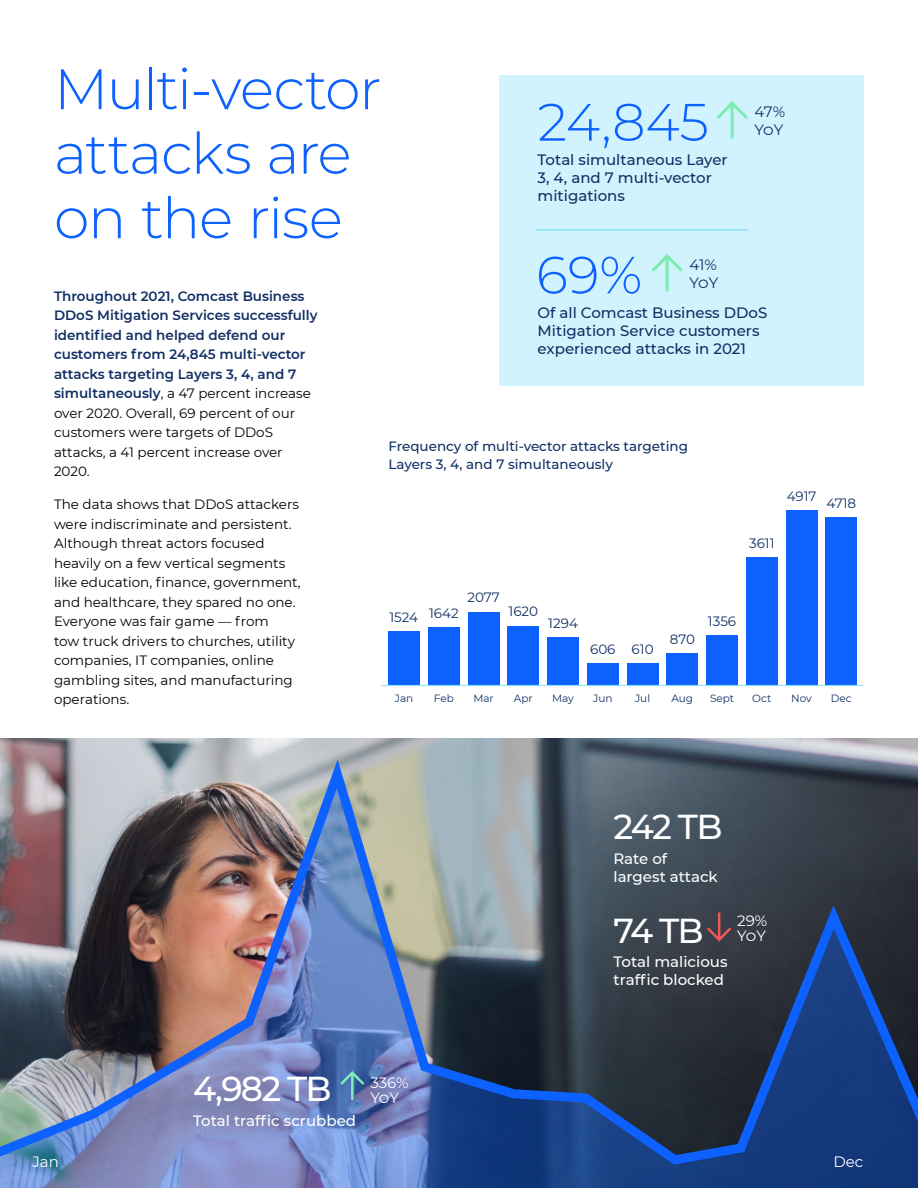
<style>
.page{position:relative;width:918px;height:1188px;background:#fff}
.page>*{position:absolute;margin:0;border:0;box-sizing:border-box;transform-origin:0 0}
.t1{font:300 57px/64.5px "Montserrat";letter-spacing:-.025em;color:#0d62ff}
.t2{font:300 52.5px "Montserrat";color:#0d62ff}
.t3{font:500 34.5px "Montserrat";letter-spacing:-.05em;color:#fff}
.t4{font:500 15px/18px "Montserrat";color:#112f64}
.t5{font:500 15px/18px "Montserrat";color:#fff}
.t6{font:15px/15px "Montserrat";color:#fff}
.t7{font:15px/18px "Montserrat";letter-spacing:-.055em;color:#112f64}
.t8{font:13.5px/19.5px "Montserrat";color:#000}
.t9{font:600 13.5px/19.5px "Montserrat";color:#112f64}
.t10{font:500 13.5px/18px "Montserrat";color:#112f64}
.t11{font:13.5px "Montserrat";color:#112f64}
.t12{font:10.5px "Montserrat";color:#112f64}
.s1{font-weight:400;color:#000}
</style>
<div class="page">
<img style="left:0;top:745px;width:918px;height:443px">
<svg style="left:340px;top:1071px;width:24px;height:29px"></svg>
<svg style="left:707px;top:912px;width:24px;height:29px"></svg>
<div style="left:499px;top:76px;width:365px;height:310px;background:#d1f3fd"></div>
<hr style="left:535px;top:229px;width:213px;height:2px;background:#8be1fa">
<svg style="left:717px;top:101px;width:30px;height:38px"></svg>
<svg style="left:652px;top:254px;width:30px;height:38px"></svg>
<div style="left:826px;top:517px;width:31px;height:168px;background:#0d62ff"></div>
<div style="left:786px;top:510px;width:31px;height:175px;background:#0d62ff"></div>
<div style="left:746px;top:557px;width:32px;height:128px;background:#0d62ff"></div>
<div style="left:706px;top:635px;width:32px;height:50px;background:#0d62ff"></div>
<div style="left:667px;top:653px;width:31px;height:32px;background:#0d62ff"></div>
<div style="left:627px;top:663px;width:31px;height:22px;background:#0d62ff"></div>
<div style="left:587px;top:663px;width:32px;height:22px;background:#0d62ff"></div>
<div style="left:388px;top:631px;width:32px;height:54px;background:#0d62ff"></div>
<div style="left:428px;top:627px;width:32px;height:58px;background:#0d62ff"></div>
<div style="left:468px;top:612px;width:31px;height:73px;background:#0d62ff"></div>
<div style="left:508px;top:626px;width:31px;height:59px;background:#0d62ff"></div>
<div style="left:547px;top:637px;width:32px;height:48px;background:#0d62ff"></div>
<hr style="left:381px;top:685px;width:483px;height:1px;background:#8be1fa">
<h1 class="t1" style="left:54px;top:55px;width:329px">Multi-vector attacks are on the rise</h1>
<p class="t9" style="left:54px;top:286px;width:265px">Throughout 2021, Comcast Business<br>DDoS Mitigation Services successfully identified and helped defend our customers from 24,845 multi-vector attacks targeting Layers 3, 4, and 7 simultaneously<span class="s1">, a 47 percent increase over 2020. Overall, 69 percent of our customers were targets of DDoS attacks, a 41 percent increase over<br>2020.</span></p>
<p class="t8" style="left:54px;top:494px;width:248px">The data shows that DDoS attackers were indiscriminate and persistent.<br>Although threat actors focused heavily on a few vertical segments like education, finance, government, and healthcare, they spared no one.<br>Everyone was fair game — from<br>tow truck drivers to churches, utility companies, IT companies, online gambling sites, and manufacturing operations.</p>
<h2 class="t2" style="left:538px;top:86px;width:173px">24,845</h2>
<p class="t4" style="left:538px;top:150px;width:192px">Total simultaneous Layer<br>3, 4, and 7 multi-vector mitigations</p>
<p class="t7" style="left:755px;top:102px;width:32px">47%<br>YoY</p>
<h2 class="t2" style="left:536px;top:239px;width:108px">69%</h2>
<p class="t4" style="left:538px;top:303px;width:231px">Of all Comcast Business DDoS<br>Mitigation Service customers experienced attacks in 2021</p>
<p class="t7" style="left:690px;top:255px;width:30px">41%<br>YoY</p>
<p class="t10" style="left:388px;top:436px;width:301px">Frequency of multi-vector attacks targeting<br>Layers 3, 4, and 7 simultaneously</p>
<p class="t11" style="left:749px;top:534px;width:27px">3611</p>
<p class="t11" style="left:787px;top:487px;width:31px">4917</p>
<p class="t11" style="left:826px;top:494px;width:31px">4718</p>
<p class="t11" style="left:389px;top:606px;width:71px">1524 1642</p>
<p class="t11" style="left:467px;top:588px;width:34px">2077</p>
<p class="t11" style="left:509px;top:602px;width:31px">1620</p>
<p class="t11" style="left:548px;top:614px;width:31px">1294</p>
<p class="t11" style="left:590px;top:640px;width:65px">606 610</p>
<p class="t11" style="left:670px;top:630px;width:27px">870</p>
<p class="t11" style="left:708px;top:612px;width:30px">1356</p>
<p class="t12" style="left:395px;top:691px;width:20px">Jan</p>
<p class="t12" style="left:434px;top:691px;width:21px">Feb</p>
<p class="t12" style="left:473px;top:691px;width:22px">Mar</p>
<p class="t12" style="left:514px;top:691px;width:20px">Apr</p>
<p class="t12" style="left:552px;top:691px;width:23px">May</p>
<p class="t12" style="left:593px;top:691px;width:21px">Jun</p>
<p class="t12" style="left:635px;top:691px;width:17px">Jul</p>
<p class="t12" style="left:672px;top:691px;width:23px">Aug</p>
<p class="t12" style="left:710px;top:691px;width:26px">Sept</p>
<p class="t12" style="left:752px;top:691px;width:21px">Oct</p>
<p class="t12" style="left:791px;top:691px;width:22px">Nov</p>
<p class="t12" style="left:831px;top:691px;width:22px">Dec</p>
<h3 class="t3" style="left:614px;top:803px;width:110px">242 TB</h3>
<p class="t5" style="left:614px;top:849px;width:106px">Rate of largest attack</p>
<h3 class="t3" style="left:614px;top:906px;width:92px">74 TB</h3>
<p class="t5" style="left:614px;top:952px;width:116px">Total malicious traffic blocked</p>
<p class="t6" style="left:737px;top:913px;width:32px">29%<br>YoY</p>
<h3 class="t3" style="left:193px;top:1065px;width:140px">4,982 TB</h3>
<p class="t5" style="left:193px;top:1111px;width:164px">Total traffic scrubbed</p>
<p class="t6" style="left:370px;top:1075px;width:40px">336%<br>YoY</p>
<p class="t6" style="left:32px;top:1153px;width:28px">Jan</p>
<p class="t6" style="left:833px;top:1153px;width:31px">Dec</p>
</div>
